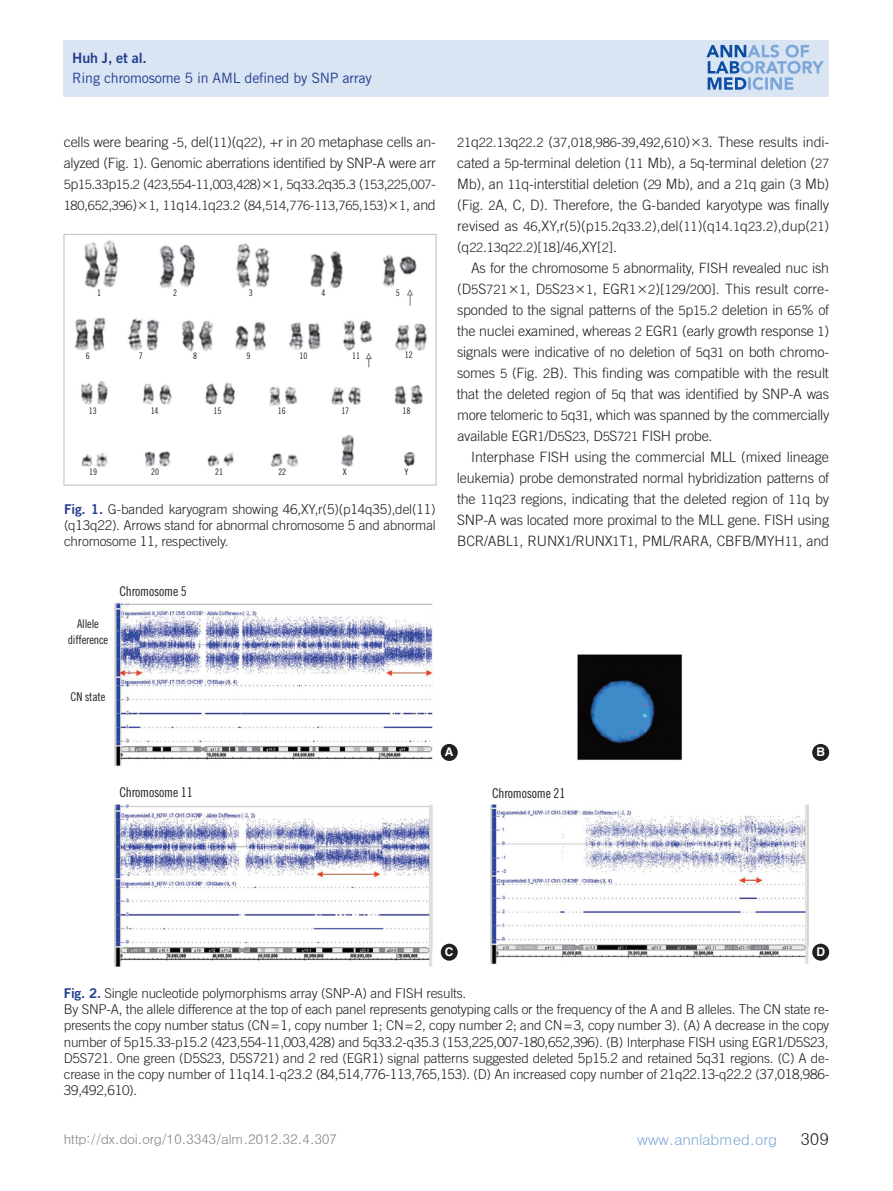
<style>
.page{position:relative;width:893px;height:1191px;background:#fff}
.page>*{position:absolute;margin:0;border:0;box-sizing:border-box;transform-origin:0 0}
.t1{font:16.5px "Dotum";color:#231f20}
.t2{font:15px "Dotum";letter-spacing:-.02em;color:#7ca7d8}
.t3{font:300 14.25px/21px "Trade Gothic LT Std";letter-spacing:-.015em;color:#231f20;text-align:justify}
.t4{font:14.25px "Trade Gothic LT Std";letter-spacing:-.015em;color:#253f8e}
.t5{font:14.25px "Trade Gothic LT Std Bd 2";letter-spacing:-.015em;color:#253f8e}
.t6{font:300 13.5px/16.2px "Trade Gothic LT Std";letter-spacing:-.015em;color:#231f20;text-align:justify}
.t7{font:13.5px "Dotum";letter-spacing:-.03em;color:#808285}
.t8{font:13.5px "Trade Gothic LT Std Cn 18";letter-spacing:-.015em;color:#231f20}
.t9{font:300 12.75px/21px "Trade Gothic LT Std";letter-spacing:-.03em;color:#231f20}
.t10{font:12px/16.5px "Trade Gothic LT Std Cn 18";letter-spacing:-.015em;color:#231f20;text-align:center}
.t11{font:700 12px "Helvetica LT Std";color:#fff}
.t12{font:9px "Trade Gothic LT Std Cn 18";letter-spacing:-.015em;color:#231f20}
.s1{font-size:12.75px}
.s2{font-size:14.25px}
.s3{font-family:"Trade Gothic LT Std Bd 2";font-weight:400;color:#253f8e}
</style>
<div class="page">
<div style="left:64px;top:40px;width:765px;height:56px;background:#dae5f4"></div>
<svg style="left:706px;top:45px;width:118px;height:45px"></svg>
<img style="left:74px;top:240px;width:353px;height:227px">
<div style="left:64px;top:234px;width:372px;height:251px;border:1px solid #bcbdc0"></div>
<img style="left:577px;top:654px;width:105px;height:107px">
<img style="left:113px;top:601px;width:333px;height:165px">
<div style="left:441px;top:744px;width:17px;height:17px;background:#231f20;border-radius:50%"></div>
<div style="left:812px;top:744px;width:17px;height:17px;background:#231f20;border-radius:50%"></div>
<img style="left:490px;top:804px;width:318px;height:160px">
<img style="left:114px;top:804px;width:332px;height:162px">
<div style="left:441px;top:943px;width:17px;height:17px;background:#231f20;border-radius:50%"></div>
<div style="left:812px;top:943px;width:17px;height:17px;background:#231f20;border-radius:50%"></div>
<p class="t5" style="left:72px;top:49px;width:76px">Huh J, et al.</p>
<p class="t4" style="left:72px;top:69px;width:301px">Ring chromosome 5 in AML defined by SNP array</p>
<p class="t3" style="left:64px;top:131px;width:374px">cells were bearing -<span class="s1">5</span>, del(<span class="s1">11</span>)(q<span class="s1">22</span>), +r in <span class="s1">20</span> metaphase cells an&shy;alyzed (Fig. <span class="s1">1</span>). Genomic aberrations identified by SNP-A were arr</p>
<p class="t9" style="left:64px;top:173px;width:374px">5<span class="s2">p</span>15<span class="s2">.</span>33<span class="s2">p</span>15<span class="s2">.</span>2 <span class="s2">(</span>423<span class="s2">,</span>554<span class="s2">-</span>11<span class="s2">,</span>003<span class="s2">,</span>428<span class="s2">)×</span>1<span class="s2">,</span> 5<span class="s2">q</span>33<span class="s2">.</span>2<span class="s2">q</span>35<span class="s2">.</span>3 <span class="s2">(</span>153<span class="s2">,</span>225<span class="s2">,</span>007<span class="s2">-<br></span>180<span class="s2">,</span>652<span class="s2">,</span>396<span class="s2">)×</span>1<span class="s2">,</span> 11<span class="s2">q</span>14<span class="s2">.</span>1<span class="s2">q</span>23<span class="s2">.</span>2 <span class="s2">(</span>84<span class="s2">,</span>514<span class="s2">,</span>776<span class="s2">-</span>113<span class="s2">,</span>765<span class="s2">,</span>153<span class="s2">)×</span>1<span class="s2">, and</span></p>
<p class="t12" style="left:97px;top:287px;width:5px">1</p>
<p class="t12" style="left:173px;top:287px;width:5px">2</p>
<p class="t12" style="left:249px;top:287px;width:5px">3</p>
<p class="t12" style="left:322px;top:287px;width:5px">4</p>
<p class="t12" style="left:396px;top:287px;width:5px">5</p>
<p class="t12" style="left:86px;top:350px;width:5px">6</p>
<p class="t12" style="left:139px;top:350px;width:5px">7</p>
<p class="t12" style="left:193px;top:350px;width:5px">8</p>
<p class="t12" style="left:247px;top:350px;width:5px">9</p>
<p class="t12" style="left:300px;top:350px;width:9px">10</p>
<p class="t12" style="left:352px;top:350px;width:9px">11</p>
<p class="t12" style="left:405px;top:349px;width:9px">12</p>
<p class="t12" style="left:89px;top:405px;width:9px">13</p>
<p class="t12" style="left:151px;top:405px;width:9px">14</p>
<p class="t12" style="left:213px;top:405px;width:9px">15</p>
<p class="t12" style="left:278px;top:405px;width:9px">16</p>
<p class="t12" style="left:341px;top:405px;width:9px">17</p>
<p class="t12" style="left:402px;top:405px;width:9px">18</p>
<p class="t12" style="left:89px;top:466px;width:9px">19</p>
<p class="t12" style="left:151px;top:466px;width:9px">20</p>
<p class="t12" style="left:215px;top:466px;width:9px">21</p>
<p class="t12" style="left:278px;top:466px;width:9px">22</p>
<p class="t12" style="left:343px;top:466px;width:5px">X</p>
<p class="t12" style="left:405px;top:466px;width:5px">Y</p>
<p class="t6" style="left:64px;top:500px;width:373px"><span class="s3">Fig. 1.</span> G-banded karyogram showing 46,XY,r(5)(p14q35),del(11) (q13q22). Arrows stand for abnormal chromosome 5 and abnormal chromosome 11, respectively.</p>
<p class="t10" style="left:68px;top:615px;width:42px">Allele difference</p>
<p class="t8" style="left:119px;top:583px;width:69px">Chromosome 5</p>
<p class="t3" style="left:457px;top:131px;width:374px"><span class="s1">21</span>q<span class="s1">22</span>.<span class="s1">13</span>q<span class="s1">22</span>.<span class="s1">2</span> (<span class="s1">37</span>,<span class="s1">018</span>,<span class="s1">986</span>-<span class="s1">39</span>,<span class="s1">492</span>,<span class="s1">610</span>)×<span class="s1">3</span>. These results indi&shy;cated a <span class="s1">5</span>p-terminal deletion (<span class="s1">11</span> Mb), a <span class="s1">5</span>q-terminal deletion (<span class="s1">27<br></span>Mb), an <span class="s1">11</span>q-interstitial deletion (<span class="s1">29</span> Mb), and a <span class="s1">21</span>q gain (<span class="s1">3</span> Mb) (Fig. <span class="s1">2</span>A, C, D). Therefore, the G-banded karyotype was finally revised as <span class="s1">46</span>,XY,r(<span class="s1">5</span>)(p<span class="s1">15</span>.<span class="s1">2</span>q<span class="s1">33</span>.<span class="s1">2</span>),del(<span class="s1">11</span>)(q<span class="s1">14</span>.<span class="s1">1</span>q<span class="s1">23</span>.<span class="s1">2</span>),dup(<span class="s1">21</span>) (q<span class="s1">22</span>.<span class="s1">13</span>q<span class="s1">22</span>.<span class="s1">2</span>)[<span class="s1">18</span>]/<span class="s1">46</span>,XY[<span class="s1">2</span>].</p>
<p class="t3" style="left:457px;top:257px;width:374px;text-indent:14px">As for the chromosome <span class="s1">5</span> abnormality, FISH revealed nuc ish (D<span class="s1">5</span>S<span class="s1">721</span>×<span class="s1">1</span>, D<span class="s1">5</span>S<span class="s1">23</span>×<span class="s1">1</span>, EGR<span class="s1">1</span>×<span class="s1">2</span>)[<span class="s1">129</span>/<span class="s1">200</span>]. This result corre&shy;sponded to the signal patterns of the <span class="s1">5</span>p<span class="s1">15</span>.<span class="s1">2</span> deletion in <span class="s1">65</span>% of the nuclei examined, whereas <span class="s1">2</span> EGR<span class="s1">1</span> (early growth response <span class="s1">1</span>) signals were indicative of no deletion of <span class="s1">5</span>q<span class="s1">31</span> on both chromo&shy;somes <span class="s1">5</span> (Fig. <span class="s1">2</span>B). This finding was compatible with the result that the deleted region of <span class="s1">5</span>q that was identified by SNP-A was more telomeric to <span class="s1">5</span>q<span class="s1">31</span>, which was spanned by the commercially available EGR<span class="s1">1</span>/D<span class="s1">5</span>S<span class="s1">23</span>, D<span class="s1">5</span>S<span class="s1">721</span> FISH probe.</p>
<p class="t3" style="left:457px;top:446px;width:374px;text-indent:14px">Interphase FISH using the commercial MLL (mixed lineage leukemia) probe demonstrated normal hybridization patterns of the <span class="s1">11</span>q<span class="s1">23</span> regions, indicating that the deleted region of <span class="s1">11</span>q by SNP-A was located more proximal to the MLL gene. FISH using BCR/ABL<span class="s1">1</span>, RUNX<span class="s1">1</span>/RUNX<span class="s1">1</span>T<span class="s1">1</span>, PML/RARA, CBFB/MYH<span class="s1">11</span>, and</p>
<p class="t10" style="left:71px;top:688px;width:36px">CN state</p>
<p class="t11" style="left:445px;top:745px;width:10px">A</p>
<p class="t11" style="left:816px;top:745px;width:10px">B</p>
<p class="t8" style="left:119px;top:783px;width:75px">Chromosome 11</p>
<p class="t8" style="left:492px;top:784px;width:75px">Chromosome 21</p>
<p class="t11" style="left:445px;top:944px;width:10px">C</p>
<p class="t11" style="left:816px;top:944px;width:10px">D</p>
<p class="t6" style="left:64px;top:984px;width:767px;text-align:left"><span class="s3">Fig. 2.</span> Single nucleotide polymorphisms array (SNP-A) and FISH results.<br>By SNP-A, the allele difference at the top of each panel represents genotyping calls or the frequency of the A and B alleles. The CN state re&shy;presents the copy number status (CN=1, copy number 1; CN=2, copy number 2; and CN=3, copy number 3). (A) A decrease in the copy number of 5p15.33-p15.2 (423,554-11,003,428) and 5q33.2-q35.3 (153,225,007-180,652,396). (B) Interphase FISH using EGR1/D5S23, D5S721. One green (D5S23, D5S721) and 2 red (EGR1) signal patterns suggested deleted 5p15.2 and retained 5q31 regions. (C) A de&shy;crease in the copy number of 11q14.1-q23.2 (84,514,776-113,765,153). (D) An increased copy number of 21q22.13-q22.2 (37,018,986- 39,492,610).</p>
<p class="t7" style="left:64px;top:1132px;width:275px">http://dx.doi.org/10.3343/alm.2012.32.4.307</p>
<p class="t2" style="left:637px;top:1131px;width:142px">www.annlabmed.org</p>
<p class="t1" style="left:800px;top:1130px;width:30px">309</p>
</div>
